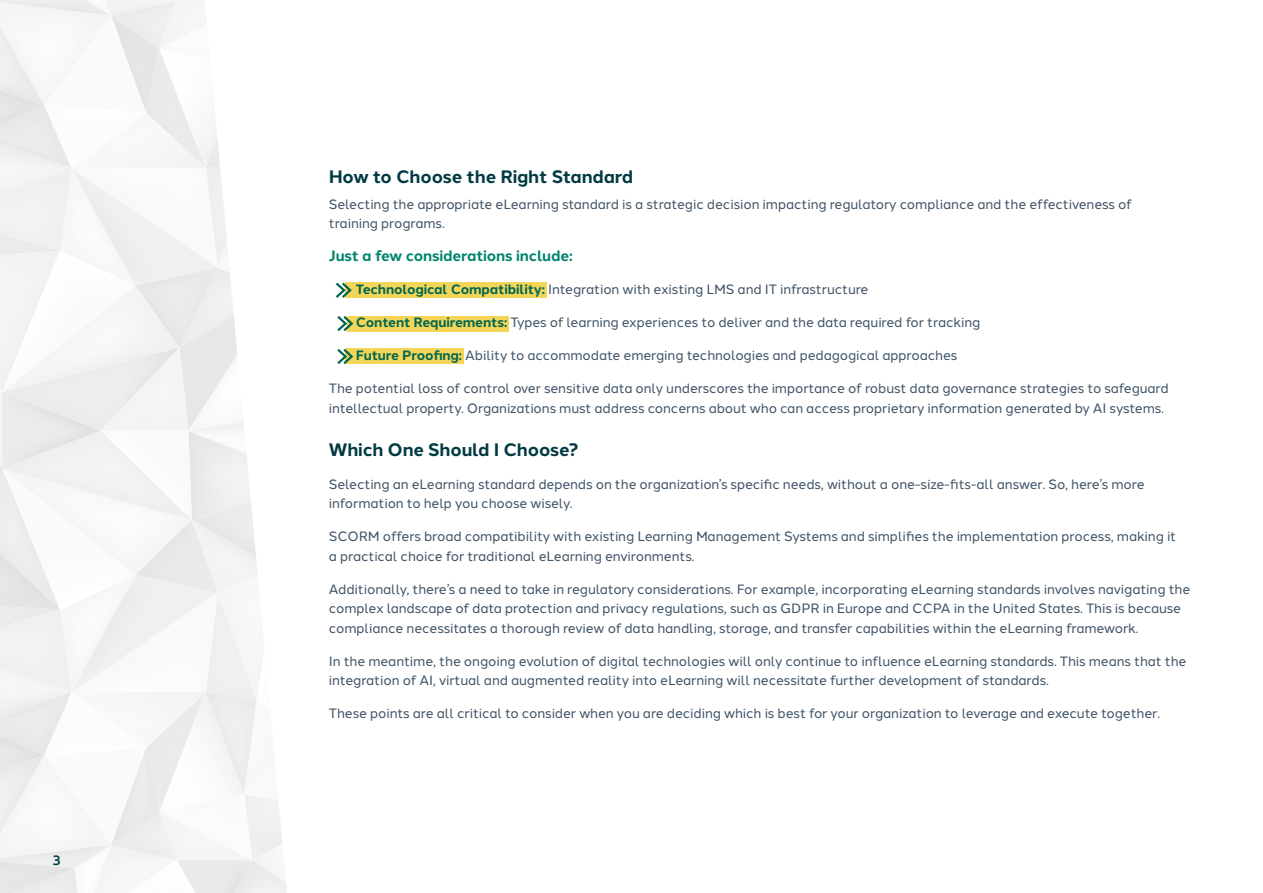
<style>
.page{position:relative;width:1263px;height:893px;background:#fff}
.page>*{position:absolute;margin:0;border:0;box-sizing:border-box;transform-origin:0 0}
.t1{font:700 18px "Halcom";letter-spacing:-.01em;color:#003a42}
.H4_subhead{font:700 15px "Halcom";letter-spacing:-.01em;color:#00856c}
.Body{font:13.5px/19.5px "Halcom";letter-spacing:-.01em;color:#415569}
.t2{font:500 13.5px "Halcom";color:#003a42}
.s1{font-weight:700;color:#006650}
</style>
<div class="page">
<svg style="left:0;top:0;width:287px;height:893px"></svg>
<div style="left:345px;top:282px;width:202px;height:16px;background:#f3d658"></div>
<div style="left:347px;top:316px;width:162px;height:15px;background:#f3d658"></div>
<div style="left:345px;top:349px;width:119px;height:15px;background:#f3d658"></div>
<svg style="left:335px;top:282px;width:17px;height:16px"></svg>
<svg style="left:337px;top:316px;width:18px;height:16px"></svg>
<svg style="left:337px;top:348px;width:18px;height:16px"></svg>
<p class="t2" style="left:53px;top:850px;width:10px">3</p>
<h3 class="t1" style="left:329px;top:163px;width:306px">How to Choose the Right Standard</h3>
<p class="Body" style="left:329px;top:193px;width:805px">Selecting the appropriate eLearning standard is a strategic decision impacting regulatory compliance and the effectiveness of training programs.</p>
<p class="H4_subhead" style="left:329px;top:244px;width:245px">Just a few considerations include:</p>
<p class="Body" style="left:356px;top:279px;width:514px"><span class="s1">Technological Compatibility:</span> Integration with existing LMS and IT infrastructure</p>
<p class="Body" style="left:356px;top:312px;width:626px"><span class="s1">Content Requirements:</span> Types of learning experiences to deliver and the data required for tracking</p>
<p class="Body" style="left:356px;top:345px;width:603px"><span class="s1">Future Proofing:</span> Ability to accommodate emerging technologies and pedagogical approaches</p>
<p class="Body" style="left:329px;top:378px;width:841px">The potential loss of control over sensitive data only underscores the importance of robust data governance strategies to safeguard intellectual property. Organizations must address concerns about who can access proprietary information generated by AI systems.</p>
<h3 class="t1" style="left:329px;top:435px;width:251px">Which One Should I Choose?</h3>
<p class="Body" style="left:329px;top:473px;width:817px">Selecting an eLearning standard depends on the organization’s specific needs, without a one-size-fits-all answer. So, here’s more information to help you choose wisely.</p>
<p class="Body" style="left:329px;top:525px;width:849px">SCORM offers broad compatibility with existing Learning Management Systems and simplifies the implementation process, making it a practical choice for traditional eLearning environments.</p>
<p class="Body" style="left:329px;top:578px;width:863px">Additionally, there’s a need to take in regulatory considerations. For example, incorporating eLearning standards involves navigating the complex landscape of data protection and privacy regulations, such as GDPR in Europe and CCPA in the United States. This is because compliance necessitates a thorough review of data handling, storage, and transfer capabilities within the eLearning framework.</p>
<p class="Body" style="left:329px;top:650px;width:859px">In the meantime, the ongoing evolution of digital technologies will only continue to influence eLearning standards. This means that the integration of AI, virtual and augmented reality into eLearning will necessitate further development of standards.</p>
<p class="Body" style="left:329px;top:702px;width:833px">These points are all critical to consider when you are deciding which is best for your organization to leverage and execute together.</p>
</div>
